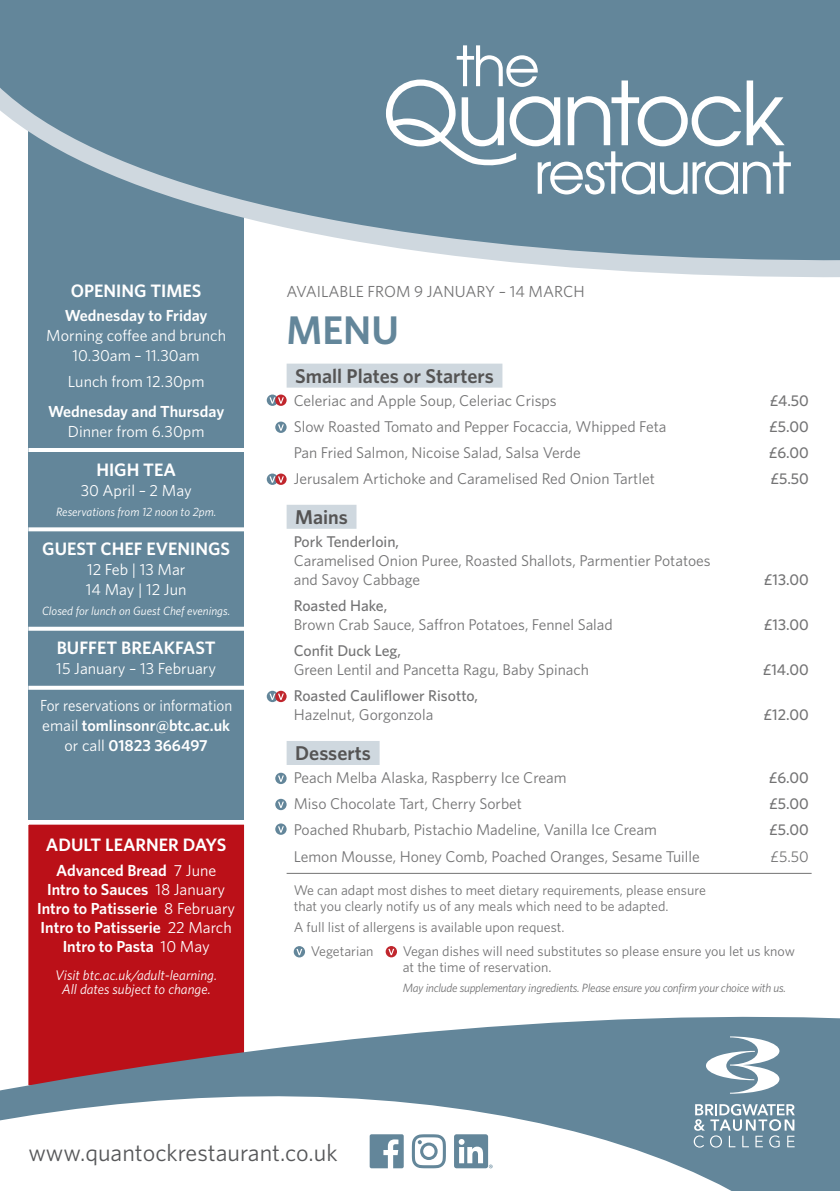
<style>
.page{position:relative;width:840px;height:1191px;background:#fff}
.page>*{position:absolute;margin:0;border:0;box-sizing:border-box;transform-origin:0 0}
.t1{font:600 40px "Whitney HTF";color:#63869a}
.t2{font:24px "Whitney HTF";color:#57585a}
.t3{font:600 20px "Whitney HTF";color:#555454}
.t4{font:600 18px "Whitney HTF";color:#fff}
.t5{font:600 16px/19px "Whitney HTF";color:#fff;text-align:center}
.t6{font:16px/20px "Whitney HTF";color:#fff;text-align:center}
.t7{font:16px/20px "Whitney HTF";color:#fff;text-align:center;scale:.94 1}
.t8{font:16px "Whitney HTF";color:#737374}
.t9{font:15.6px/19px "Whitney HTF";color:#737374}
.t10{font:500 15.6px "Whitney HTF";color:#737374}
.t11{font:14px/16px "Whitney HTF";color:#737374}
.t12{font:italic 14px/14px "Whitney HTF";color:#fff;text-align:center}
.t13{font:italic 12px "Whitney HTF";letter-spacing:-.02em;color:#737374}
.t14{font:italic 12px "Whitney HTF";color:#fff}
.s1{font-weight:600}
.s2{font-weight:400}
</style>
<div class="page">
<div style="left:28px;top:121px;width:216px;height:698px;background:#63869a"></div>
<hr style="left:28px;top:448px;width:216px;height:4px;background:#fff">
<svg style="left:28px;top:527px;width:216px;height:4px"></svg>
<svg style="left:28px;top:627px;width:216px;height:4px"></svg>
<svg style="left:28px;top:686px;width:216px;height:4px"></svg>
<div style="left:28px;top:819px;width:217px;height:184px;background:#bb1018"></div>
<svg style="left:293px;top:946px;width:12px;height:11px"></svg>
<svg style="left:296px;top:949px;width:6px;height:6px"></svg>
<svg style="left:385px;top:946px;width:12px;height:11px"></svg>
<svg style="left:388px;top:948px;width:6px;height:7px"></svg>
<div style="left:286px;top:363px;width:216px;height:24px;background:#cfd8df"></div>
<div style="left:286px;top:505px;width:70px;height:24px;background:#cfd8df"></div>
<div style="left:286px;top:741px;width:93px;height:24px;background:#cfd8df"></div>
<hr style="left:286px;top:873px;width:525px;height:1px;background:#737374">
<svg style="left:266px;top:394px;width:12px;height:12px"></svg>
<svg style="left:275px;top:394px;width:11px;height:12px"></svg>
<svg style="left:269px;top:397px;width:15px;height:7px"></svg>
<div style="left:275px;top:421px;width:11px;height:12px;background:#63869a;border-radius:50%"></div>
<svg style="left:278px;top:424px;width:6px;height:7px"></svg>
<svg style="left:275px;top:772px;width:11px;height:12px"></svg>
<svg style="left:278px;top:775px;width:6px;height:7px"></svg>
<div style="left:275px;top:799px;width:11px;height:11px;background:#63869a;border-radius:50%"></div>
<svg style="left:278px;top:801px;width:6px;height:7px"></svg>
<svg style="left:275px;top:823px;width:11px;height:12px"></svg>
<svg style="left:278px;top:826px;width:6px;height:6px"></svg>
<svg style="left:266px;top:473px;width:12px;height:12px"></svg>
<svg style="left:275px;top:473px;width:11px;height:12px"></svg>
<svg style="left:269px;top:476px;width:15px;height:7px"></svg>
<svg style="left:266px;top:691px;width:12px;height:11px"></svg>
<div style="left:275px;top:691px;width:11px;height:11px;background:#c0262d;border-radius:50%"></div>
<svg style="left:269px;top:693px;width:15px;height:7px"></svg>
<svg style="left:0;top:1003px;width:839px;height:188px"></svg>
<svg style="left:693px;top:1104px;width:101px;height:43px;background:#8ba5b4"></svg>
<svg style="left:705px;top:1036px;width:74px;height:57px"></svg>
<svg style="left:0;top:0;width:839px;height:278px"></svg>
<svg style="left:386px;top:45px;width:404px;height:149px"></svg>
<svg style="left:369px;top:1134px;width:34px;height:34px"></svg>
<svg style="left:411px;top:1134px;width:34px;height:34px"></svg>
<div style="left:454px;top:1134px;width:34px;height:34px;background:#63869a;border-radius:2px"></div>
<svg style="left:458px;top:1139px;width:34px;height:29px"></svg>
<p class="t4" style="left:71px;top:280px;width:132px">OPENING TIMES</p>
<p class="t5" style="left:65px;top:306px;width:144px">Wednesday to Friday</p>
<p class="t6" style="left:46px;top:325px;width:181px">Morning coffee and brunch<br>10.30am – 11.30am</p>
<p class="t6" style="left:68px;top:371px;width:138px">Lunch from 12.30pm</p>
<p class="t5" style="left:48px;top:401px;width:178px">Wednesday and Thursday</p>
<p class="t6" style="left:68px;top:421px;width:138px">Dinner from 6.30pm</p>
<p class="t4" style="left:96px;top:459px;width:81px">HIGH TEA</p>
<p class="t6" style="left:81px;top:480px;width:112px">30 April – 2 May</p>
<p class="t14" style="left:56px;top:505px;width:162px">Reservations from 12 noon to 2pm.</p>
<p class="t4" style="left:42px;top:538px;width:189px">GUEST CHEF EVENINGS</p>
<p class="t6" style="left:86px;top:559px;width:102px;text-align:left">12 Feb | 13 Mar<br>14 May | 12 Jun</p>
<p class="t14" style="left:42px;top:604px;width:190px">Closed for lunch on Guest Chef evenings.</p>
<p class="t4" style="left:57px;top:637px;width:160px">BUFFET BREAKFAST</p>
<p class="t6" style="left:56px;top:658px;width:161px">15 January – 13 February</p>
<p class="t7" style="left:40px;top:695px;width:206px">For reservations or information email <span class="s1">tomlinsonr@btc.ac.uk </span>or call <span class="s1">01823 366497</span></p>
<p class="t4" style="left:46px;top:833px;width:182px">ADULT LEARNER DAYS</p>
<p class="t5" style="left:37px;top:860px;width:199px">Advanced Bread <span class="s2">7 June<br></span>Intro to Sauces <span class="s2">18 January<br></span>Intro to Patisserie <span class="s2">8 February<br></span>Intro to Patisserie <span class="s2">22 March<br></span>Intro to Pasta <span class="s2">10 May</span></p>
<p class="t12" style="left:55px;top:967px;width:163px">Visit btc.ac.uk/adult-learning.<br>All dates subject to change.</p>
<p class="t8" style="left:286px;top:282px;width:299px">AVAILABLE FROM 9 JANUARY – 14 MARCH</p>
<h1 class="t1" style="left:286px;top:306px;width:114px">MENU</h1>
<p class="t3" style="left:295px;top:363px;width:200px">Small Plates or Starters</p>
<p class="t9" style="left:293px;top:390px;width:264px">Celeriac and Apple Soup, Celeriac Crisps</p>
<p class="t10" style="left:769px;top:391px;width:40px">£4.50</p>
<p class="t9" style="left:293px;top:417px;width:374px">Slow Roasted Tomato and Pepper Focaccia, Whipped Feta</p>
<p class="t10" style="left:769px;top:417px;width:41px">£5.00</p>
<p class="t9" style="left:293px;top:443px;width:288px">Pan Fried Salmon, Nicoise Salad, Salsa Verde</p>
<p class="t10" style="left:768px;top:443px;width:41px">£6.00</p>
<p class="t9" style="left:293px;top:469px;width:362px">Jerusalem Artichoke and Caramelised Red Onion Tartlet</p>
<p class="t10" style="left:770px;top:469px;width:40px">£5.50</p>
<p class="t3" style="left:295px;top:505px;width:54px">Mains</p>
<p class="t10" style="left:293px;top:532px;width:107px">Pork Tenderloin,</p>
<p class="t9" style="left:293px;top:551px;width:418px">Caramelised Onion Puree, Roasted Shallots, Parmentier Potatoes and Savoy Cabbage</p>
<p class="t10" style="left:763px;top:570px;width:46px">£13.00</p>
<p class="t10" style="left:293px;top:596px;width:95px">Roasted Hake,</p>
<p class="t9" style="left:293px;top:615px;width:320px">Brown Crab Sauce, Saffron Potatoes, Fennel Salad</p>
<p class="t10" style="left:763px;top:615px;width:46px">£13.00</p>
<p class="t10" style="left:293px;top:641px;width:109px">Confit Duck Leg,</p>
<p class="t9" style="left:293px;top:660px;width:296px">Green Lentil and Pancetta Ragu, Baby Spinach</p>
<p class="t10" style="left:762px;top:660px;width:47px">£14.00</p>
<p class="t10" style="left:293px;top:686px;width:186px">Roasted Cauliflower Risotto,</p>
<p class="t9" style="left:293px;top:705px;width:141px">Hazelnut, Gorgonzola</p>
<p class="t10" style="left:763px;top:705px;width:46px">£12.00</p>
<p class="t3" style="left:295px;top:741px;width:77px">Desserts</p>
<p class="t9" style="left:293px;top:768px;width:274px">Peach Melba Alaska, Raspberry Ice Cream</p>
<p class="t10" style="left:768px;top:768px;width:41px">£6.00</p>
<p class="t9" style="left:293px;top:794px;width:230px">Miso Chocolate Tart, Cherry Sorbet</p>
<p class="t10" style="left:769px;top:794px;width:41px">£5.00</p>
<p class="t9" style="left:293px;top:820px;width:364px">Poached Rhubarb, Pistachio Madeline, Vanilla Ice Cream</p>
<p class="t10" style="left:769px;top:820px;width:41px">£5.00</p>
<p class="t9" style="left:293px;top:846px;width:407px">Lemon Mousse, Honey Comb, Poached Oranges, Sesame Tuille</p>
<p class="t9" style="left:770px;top:846px;width:40px">£5.50</p>
<p class="t11" style="left:293px;top:882px;width:413px">We can adapt most dishes to meet dietary requirements, please ensure that you clearly notify us of any meals which need to be adapted.</p>
<p class="t11" style="left:293px;top:918px;width:272px">A full list of allergens is available upon request.</p>
<p class="t11" style="left:310px;top:943px;width:64px">Vegetarian</p>
<p class="t11" style="left:402px;top:943px;width:393px">Vegan dishes will need substitutes so please ensure you let us know at the time of reservation.</p>
<p class="t13" style="left:402px;top:981px;width:384px">May include supplementary ingredients. Please ensure you confirm your choice with us.</p>
<h2 class="t2" style="left:28px;top:1138px;width:310px">www.quantockrestaurant.co.uk</h2>
</div>
